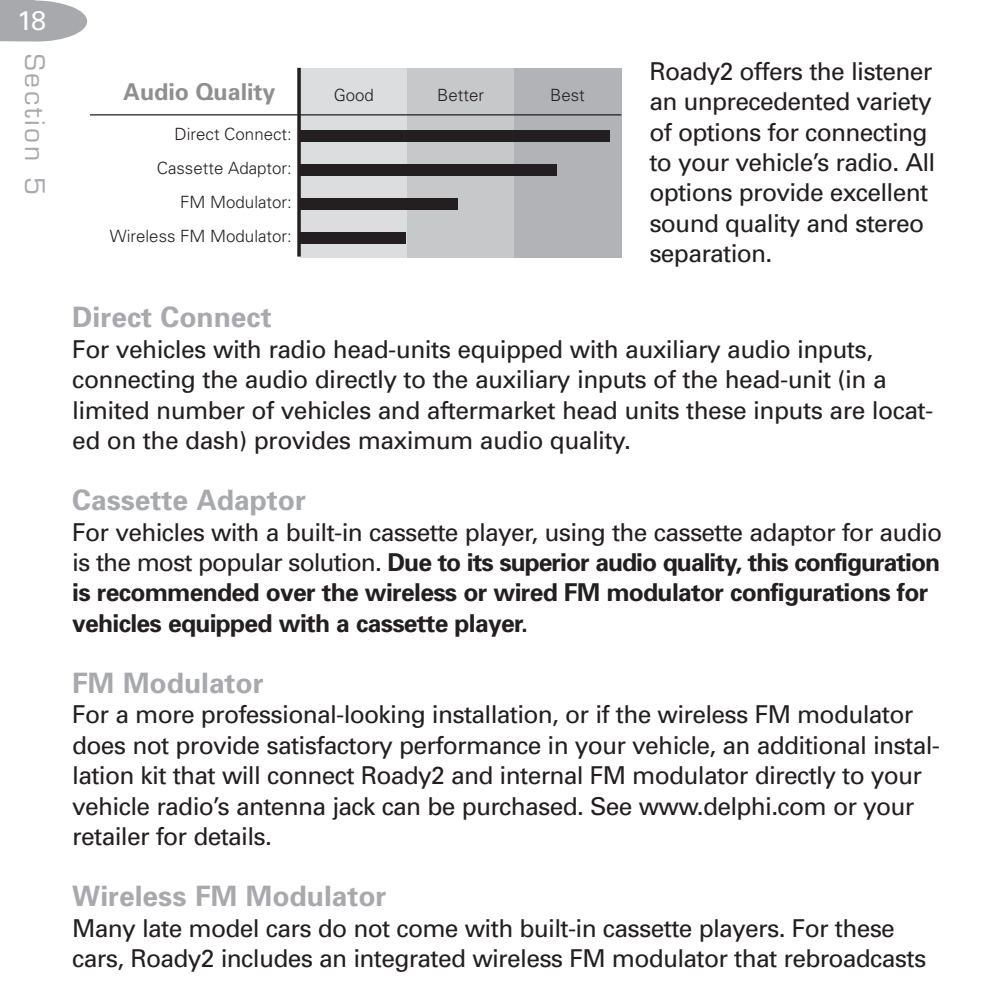
<style>
.page{position:relative;width:1008px;height:1008px;background:#fff}
.page>*{position:absolute;margin:0;border:0;box-sizing:border-box;transform-origin:0 0}
.t1{font:700 28px "Univers";color:#a8a9ad}
.t2{font:26.95px "Univers";color:#fff}
.t3{font:26.25px "Eurostile";letter-spacing:.105em;color:#a8a9ad}
.t4{font:24.5px/30.4px "Univers";letter-spacing:-.03em;color:#231f20}
.t5{font:700 24.5px/30.4px "Univers";letter-spacing:-.03em;color:#231f20}
.t6{font:700 23.1px "Univers";color:#8f8f92}
.t7{font:300 16.8px/33.6px "Univers";color:#231f20;text-align:right}
.s1{font-weight:400}
</style>
<div class="page">
<svg style="left:0;top:0;width:87px;height:42px"></svg>
<div style="left:300px;top:68px;width:108px;height:190px;background:#dcdddf"></div>
<div style="left:407px;top:68px;width:108px;height:190px;background:#c7c8ca"></div>
<div style="left:514px;top:68px;width:107px;height:190px;background:#b2b3b7"></div>
<hr style="left:90px;top:114px;width:531px;height:2px;background:#231f20">
<hr style="left:298px;top:68px;width:2px;height:189px;background:#231f20">
<div style="left:299px;top:232px;width:106px;height:12px;background:#231f20"></div>
<div style="left:299px;top:198px;width:159px;height:12px;background:#231f20"></div>
<div style="left:299px;top:131px;width:310px;height:11px;background:#231f20"></div>
<div style="left:299px;top:164px;width:258px;height:12px;background:#231f20"></div>
<p class="t2" style="left:17px;top:11px;width:31px">18</p>
<p class="t3" style="left:45px;top:54px;width:142px;rotate:90deg">Section 5</p>
<p class="t6" style="left:123px;top:83px;width:154px">Audio Quality</p>
<p class="t7" style="left:334px;top:79px;width:42px">Good</p>
<p class="t7" style="left:437px;top:79px;width:48px">Better</p>
<p class="t7" style="left:550px;top:79px;width:36px">Best</p>
<p class="t7" style="left:110px;top:119px;width:183px">Direct Connect:<br>Cassette Adaptor:<br>FM Modulator:<br>Wireless FM Modulator:</p>
<p class="t4" style="left:649px;top:58px;width:288px">Roady2 offers the listener an unprecedented variety of options for connecting to your vehicle’s radio. All options provide excellent sound quality and stereo separation.</p>
<p class="t1" style="left:72px;top:307px;width:201px">Direct Connect</p>
<p class="t4" style="left:72px;top:336px;width:863px">For vehicles with radio head-units equipped with auxiliary audio inputs, connecting the audio directly to the auxiliary inputs of the head-unit (in a limited number of vehicles and aftermarket head units these inputs are locat&shy;ed on the dash) provides maximum audio quality.</p>
<p class="t1" style="left:72px;top:490px;width:235px">Cassette Adaptor</p>
<p class="t5" style="left:72px;top:519px;width:872px"><span class="s1">For vehicles with a built-in cassette player, using the cassette adaptor for audio is the most popular solution.</span> Due to its superior audio quality, this configuration is recommended over the wireless or wired FM modulator configurations for vehicles equipped with a cassette player.</p>
<p class="t1" style="left:72px;top:673px;width:193px">FM Modulator</p>
<p class="t4" style="left:72px;top:702px;width:869px">For a more professional-looking installation, or if the wireless FM modulator does not provide satisfactory performance in your vehicle, an additional instal&shy;lation kit that will connect Roady2 and internal FM modulator directly to your vehicle radio’s antenna jack can be purchased. See www.delphi.com or your retailer for details.</p>
<p class="t1" style="left:72px;top:886px;width:316px">Wireless FM Modulator</p>
<p class="t4" style="left:72px;top:915px;width:856px">Many late model cars do not come with built-in cassette players. For these cars, Roady2 includes an integrated wireless FM modulator that rebroadcasts</p>
</div>
